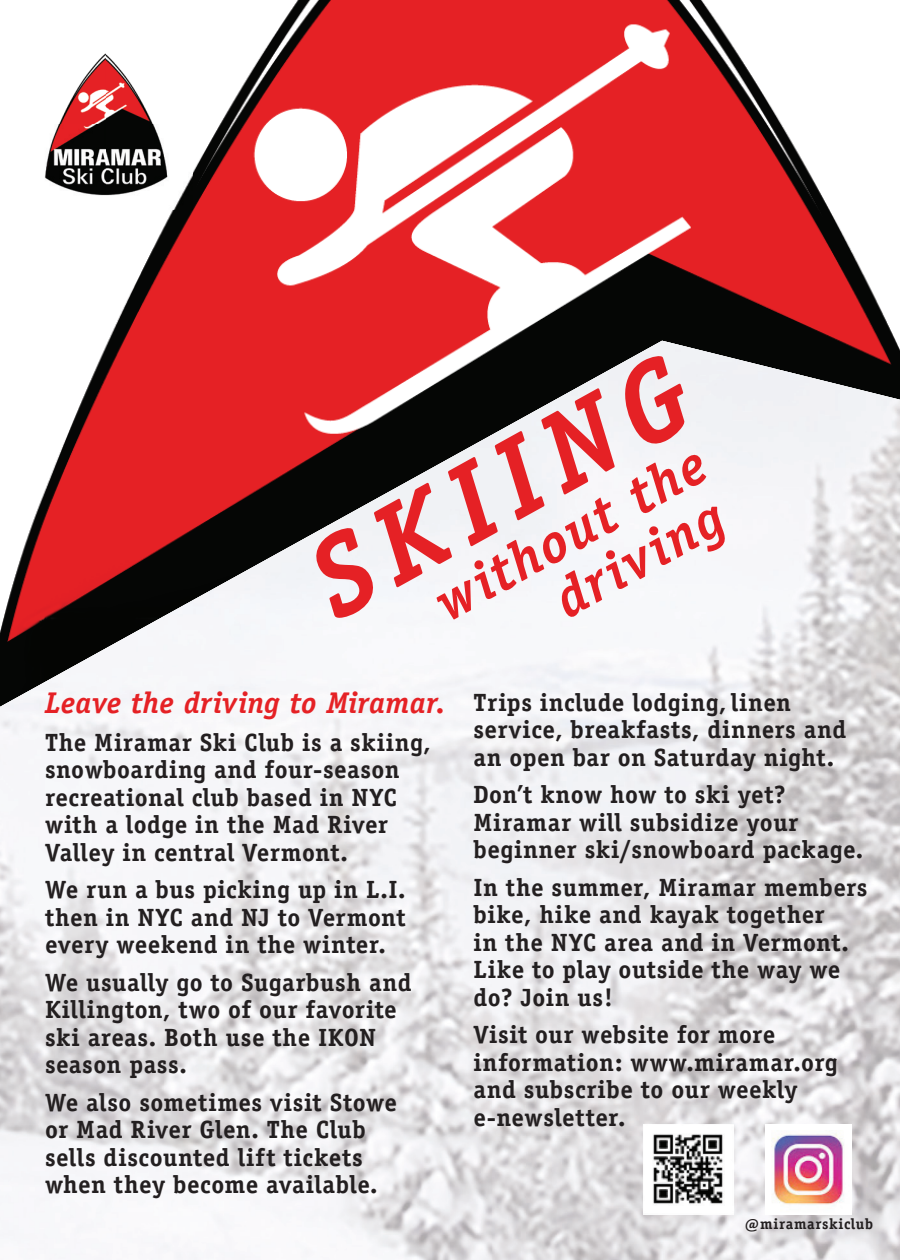
<style>
.page{position:relative;width:900px;height:1260px;background:#fff}
.page>*{position:absolute;margin:0;border:0;box-sizing:border-box;transform-origin:0 0}
.t1{font:italic 700 112.5px "Officina Serif";color:#e52125}
.t2{font:italic 700 55px/55px "Officina Serif";color:#e52125;text-align:right}
.t3{font:italic 700 30px "Officina Serif";letter-spacing:.01em;color:#e52125}
.t4{font:700 25px/27.5px "Officina Serif";letter-spacing:.02em;color:#231f20}
.t5{font:700 15px "Officina Serif";letter-spacing:.04em;color:#231f20}
</style>
<div class="page">
<img style="left:108px;top:0;width:788px;height:341px">
<svg style="left:4px;top:341px;width:487px;height:275px;fill:#e52125"></svg>
<img style="left:491px;top:341px;width:409px;height:919px">
<img style="left:327px;top:435px;width:165px;height:825px">
<img style="left:162px;top:525px;width:166px;height:735px">
<img style="left:0;top:616px;width:164px;height:644px">
<img style="left:44px;top:39px;width:148px;height:171px">
<img style="left:643px;top:1124px;width:90px;height:90px">
<img style="left:766px;top:1124px;width:86px;height:90px">
<h1 class="t1" style="left:286px;top:529px;width:416px;rotate:-29deg">SKIING</h1>
<h2 class="t2" style="left:425px;top:582px;width:303px;rotate:-29deg">without the driving</h2>
<p class="t3" style="left:45px;top:685px;width:402px">Leave the driving to Miramar.</p>
<p class="t4" style="left:45px;top:728px;width:387px">The Miramar Ski Club is a skiing, snowboarding and four-season recreational club based in NYC with a lodge in the Mad River<br>Valley in central Vermont.</p>
<p class="t4" style="left:45px;top:876px;width:362px;text-align:justify">We run a bus picking up in L.I. then in NYC and NJ to Vermont every weekend in the winter.</p>
<p class="t4" style="left:45px;top:968px;width:368px">We usually go to Sugarbush and<br>Killington, two of our favorite ski areas. Both use the IKON season pass.</p>
<p class="t4" style="left:45px;top:1088px;width:354px">We also sometimes visit Stowe or Mad River Glen. The Club sells discounted lift tickets when they become available.</p>
<p class="t4" style="left:473px;top:688px;width:374px">Trips include lodging, linen service, breakfasts, dinners and an open bar on Saturday night.</p>
<p class="t4" style="left:473px;top:781px;width:391px">Don’t know how to ski yet?<br>Miramar will subsidize your beginner ski/snowboard package.</p>
<p class="t4" style="left:473px;top:873px;width:396px">In the summer, Miramar members bike, hike and kayak together<br>in the NYC area and in Vermont.<br>Like to play outside the way we do? Join us!</p>
<p class="t4" style="left:473px;top:1021px;width:366px">Visit our website for more information: www.miramar.org and subscribe to our weekly e-newsletter.</p>
<p class="t5" style="left:744px;top:1214px;width:130px">@miramarskiclub</p>
</div>
